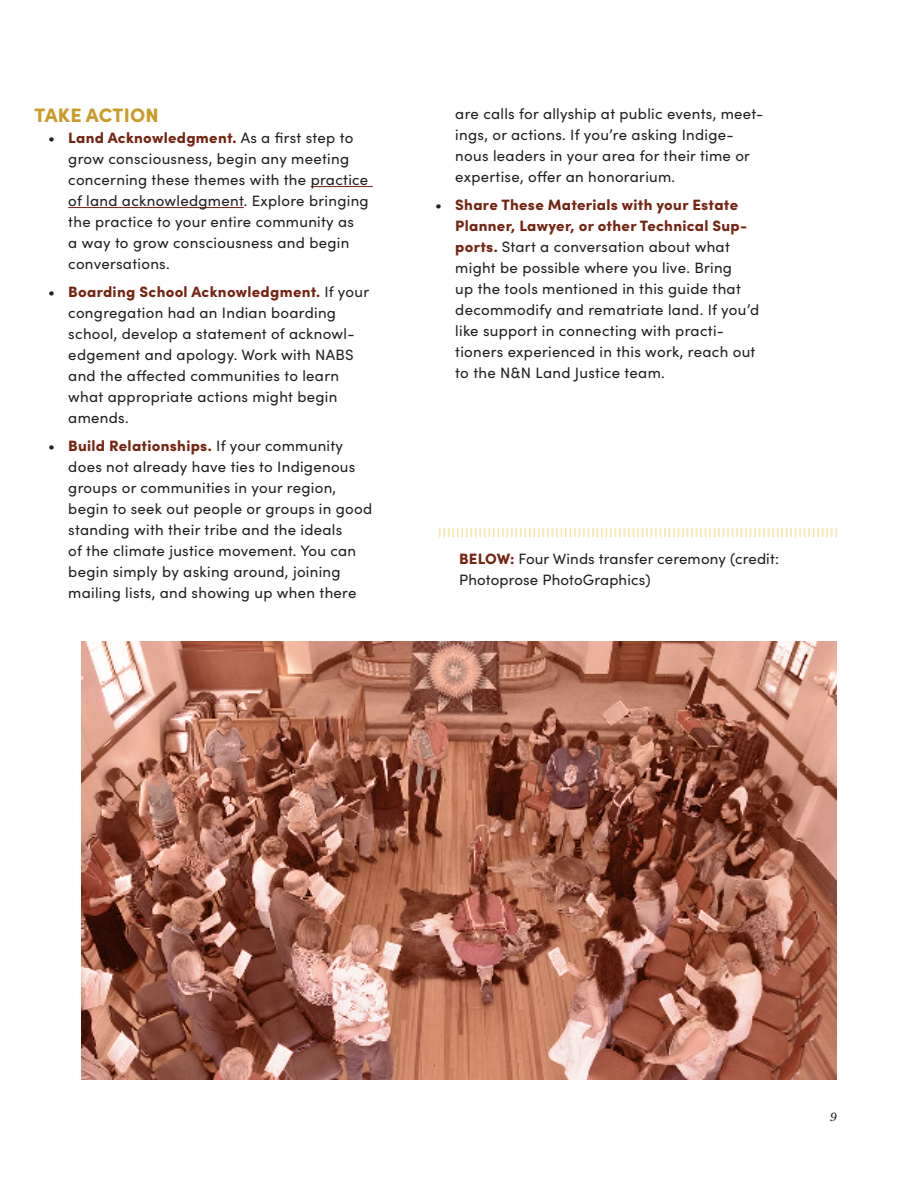
<style>
.page{position:relative;width:918px;height:1188px;background:#fff}
.page>*{position:absolute;margin:0;border:0;box-sizing:border-box;transform-origin:0 0}
.subhead{font:900 19.5px "Sofia Pro";letter-spacing:.01em;color:#ca9b2b}
.photo_caption{font:15px/21px "Sofia Pro";letter-spacing:.02em;color:#231f20}
.t1{font:italic 12px "Publico Text";color:#231f20}
.s1{font-weight:900;color:#742512}
</style>
<div class="page">
<hr style="left:311px;top:186px;width:62px;height:1px;background:#742512">
<hr style="left:68px;top:207px;width:176px;height:1px;background:#742512">
<svg style="left:81px;top:642px;width:756px;height:438px;background:#a86c59"></svg>
<svg style="left:439px;top:528px;width:398px;height:9px"></svg>
<p class="subhead" style="left:35px;top:100px;width:126px">TAKE ACTION</p>
<p class="photo_caption" style="left:68px;top:126px;width:302px;text-indent:-20px">• <span class="s1">Land Acknowledgment.</span> As a first step to grow consciousness, begin any meeting concerning these themes with the practice of land acknowledgment. Explore bringing the practice to your entire community as<br>a way to grow consciousness and begin conversations.</p>
<p class="photo_caption" style="left:68px;top:280px;width:303px;text-indent:-20px">• <span class="s1">Boarding School Acknowledgment.</span> If your congregation had an Indian boarding school, develop a statement of acknowl&shy;edgement and apology. Work with NABS and the affected communities to learn what appropriate actions might begin amends.</p>
<p class="photo_caption" style="left:68px;top:434px;width:306px;text-indent:-20px">• <span class="s1">Build Relationships.</span> If your community does not already have ties to Indigenous groups or communities in your region, begin to seek out people or groups in good standing with their tribe and the ideals<br>of the climate justice movement. You can begin simply by asking around, joining mailing lists, and showing up when there</p>
<p class="photo_caption" style="left:455px;top:102px;width:310px">are calls for allyship at public events, meet&shy;ings, or actions. If you’re asking Indige&shy;nous leaders in your area for their time or expertise, offer an honorarium.</p>
<p class="photo_caption" style="left:455px;top:193px;width:305px;text-indent:-20px">• <span class="s1">Share These Materials with your Estate Planner, Lawyer, or other Technical Sup&shy;ports.</span> Start a conversation about what might be possible where you live. Bring<br>up the tools mentioned in this guide that decommodify and rematriate land. If you’d like support in connecting with practi&shy;tioners experienced in this work, reach out to the N&amp;N Land Justice team.</p>
<p class="photo_caption" style="left:459px;top:547px;width:321px"><span class="s1">BELOW:</span> Four Winds transfer ceremony (credit:<br>Photoprose PhotoGraphics)</p>
<p class="t1" style="left:830px;top:1108px;width:8px">9</p>
</div>
